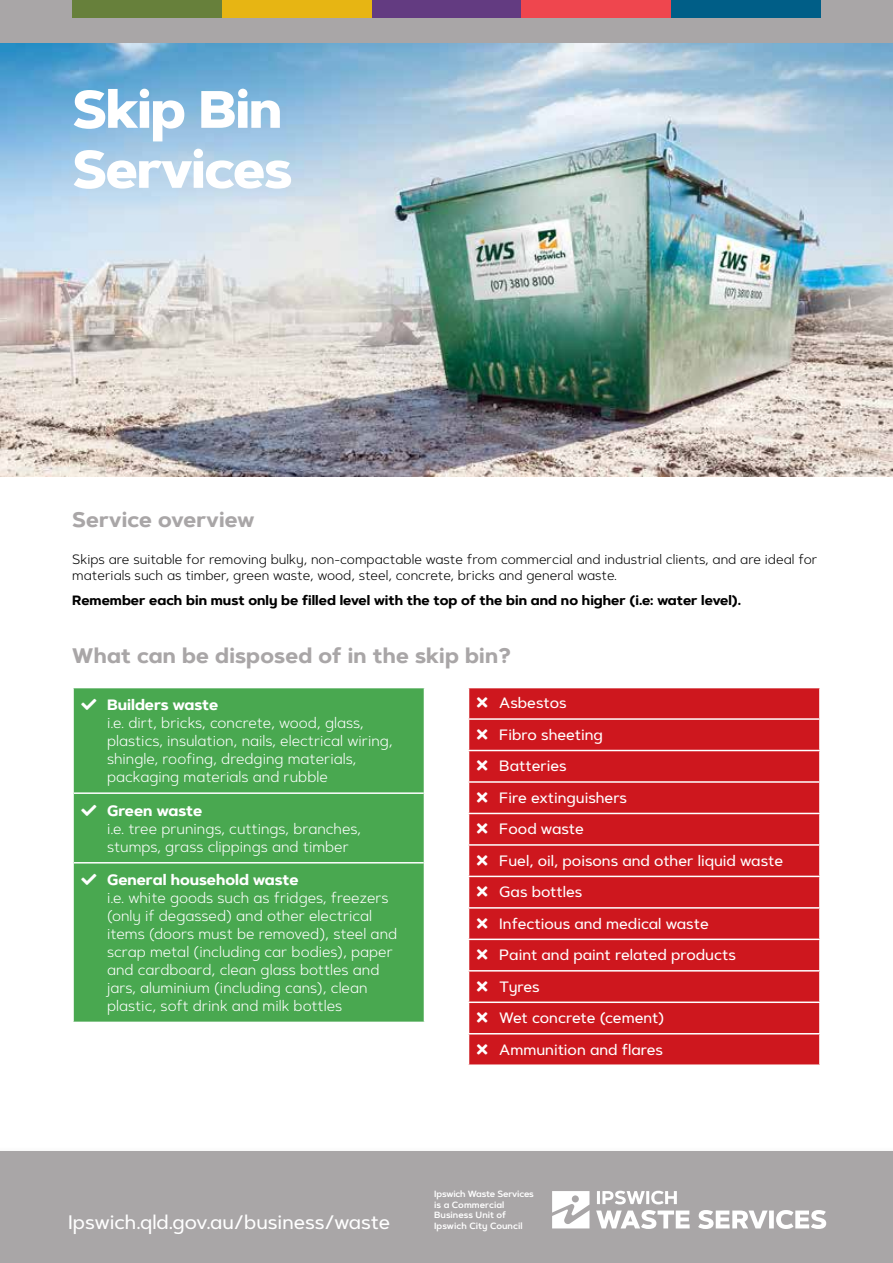
<style>
.page{position:relative;width:893px;height:1263px;background:#fff}
.page>*{position:absolute;margin:0;border:0;box-sizing:border-box;transform-origin:0 0}
.t1{font:800 52.5px/60px "Artegra Sans Alt";letter-spacing:-.02em;color:#fff}
.Subhead{font:700 21px "Artegra Sans Alt";letter-spacing:.01em;color:#a9a6a7}
.Cover_URL{font:500 19.5px "Artegra Sans Alt";color:#fff}
.Body_Copy{font:300 15px/18px "Artegra Sans Alt";color:#fff}
.Body_Copy-2{font:500 15px "Artegra Sans Alt";color:#fff}
.Body_Copy-3{font:300 13.5px/16.2px "Artegra Sans Alt";color:#000}
.Body_Copy-4{font:700 13.5px "Artegra Sans Alt";color:#000}
.Company_info{font:600 9px/10.5px "Artegra Sans Alt";color:#fff}
.s1{font-weight:700}
</style>
<div class="page">
<img style="left:0;top:43px;width:893px;height:434px">
<div style="left:0;top:0;width:893px;height:43px;background:#a9a6a7"></div>
<div style="left:671px;top:0;width:150px;height:17px;background:#005e87"></div>
<div style="left:72px;top:0;width:150px;height:17px;background:#67803b"></div>
<div style="left:372px;top:0;width:149px;height:17px;background:#633b81"></div>
<div style="left:222px;top:0;width:150px;height:17px;background:#e7b513"></div>
<div style="left:521px;top:0;width:150px;height:17px;background:#ef464e"></div>
<div style="left:0;top:1151px;width:893px;height:112px;background:#a9a6a7"></div>
<div style="left:74px;top:688px;width:350px;height:334px;background:#49a850"></div>
<hr style="left:74px;top:792px;width:350px;height:2px;background:#fff">
<hr style="left:74px;top:862px;width:350px;height:1px;background:#fff">
<div style="left:469px;top:688px;width:350px;height:376px;background:#ce171e"></div>
<hr style="left:468px;top:718px;width:353px;height:2px;background:#fff">
<hr style="left:468px;top:750px;width:353px;height:1px;background:#fff">
<hr style="left:468px;top:781px;width:353px;height:2px;background:#fff">
<hr style="left:468px;top:813px;width:353px;height:1px;background:#fff">
<hr style="left:468px;top:844px;width:353px;height:2px;background:#fff">
<hr style="left:468px;top:876px;width:353px;height:1px;background:#fff">
<hr style="left:468px;top:907px;width:353px;height:2px;background:#fff">
<hr style="left:468px;top:938px;width:353px;height:2px;background:#fff">
<hr style="left:468px;top:970px;width:353px;height:1px;background:#fff">
<hr style="left:468px;top:1001px;width:353px;height:2px;background:#fff">
<hr style="left:468px;top:1033px;width:353px;height:1px;background:#fff">
<svg style="left:596px;top:1210px;width:230px;height:19px"></svg>
<svg style="left:597px;top:1191px;width:80px;height:13px"></svg>
<svg style="left:552px;top:1191px;width:37px;height:37px"></svg>
<svg style="left:81px;top:699px;width:16px;height:11px"></svg>
<svg style="left:81px;top:804px;width:16px;height:12px"></svg>
<svg style="left:81px;top:874px;width:16px;height:11px"></svg>
<svg style="left:477px;top:697px;width:10px;height:11px"></svg>
<svg style="left:477px;top:729px;width:10px;height:10px"></svg>
<svg style="left:477px;top:760px;width:10px;height:11px"></svg>
<svg style="left:477px;top:792px;width:10px;height:10px"></svg>
<svg style="left:477px;top:823px;width:10px;height:11px"></svg>
<svg style="left:477px;top:855px;width:10px;height:10px"></svg>
<svg style="left:477px;top:886px;width:10px;height:11px"></svg>
<svg style="left:477px;top:918px;width:10px;height:10px"></svg>
<svg style="left:477px;top:949px;width:10px;height:11px"></svg>
<svg style="left:477px;top:981px;width:10px;height:10px"></svg>
<svg style="left:477px;top:1012px;width:10px;height:11px"></svg>
<svg style="left:477px;top:1044px;width:10px;height:10px"></svg>
<p class="t1" style="left:72px;top:80px;width:221px">Skip Bin<br>Services</p>
<p class="Subhead" style="left:72px;top:504px;width:183px">Service overview</p>
<p class="Body_Copy-3" style="left:72px;top:551px;width:747px">Skips are suitable for removing bulky, non-compactable waste from commercial and industrial clients, and are ideal for materials such as timber, green waste, wood, steel, concrete, bricks and general waste.</p>
<p class="Body_Copy-4" style="left:72px;top:590px;width:670px">Remember each bin must only be filled level with the top of the bin and no higher (i.e: water level).</p>
<p class="Subhead" style="left:72px;top:640px;width:440px">What can be disposed of in the skip bin?</p>
<p class="Body_Copy" style="left:107px;top:696px;width:287px;text-indent:-26px">★ <span class="s1">Builders waste<br></span>i.e. dirt, bricks, concrete, wood, glass, plastics, insulation, nails, electrical wiring, shingle, roofing, dredging materials, packaging materials and rubble</p>
<p class="Body_Copy" style="left:107px;top:801px;width:256px;text-indent:-26px">★ <span class="s1">Green waste<br></span>i.e. tree prunings, cuttings, branches, stumps, grass clippings and timber</p>
<p class="Body_Copy" style="left:107px;top:871px;width:292px;text-indent:-26px">★ <span class="s1">General household waste<br></span>i.e. white goods such as fridges, freezers (only if degassed) and other electrical items (doors must be removed), steel and scrap metal (including car bodies), paper and cardboard, clean glass bottles and jars, aluminium (including cans), clean plastic, soft drink and milk bottles</p>
<p class="Body_Copy-2" style="left:477px;top:693px;width:91px">▼▲ Asbestos</p>
<p class="Body_Copy-2" style="left:477px;top:724px;width:127px">▼▲ Fibro sheeting</p>
<p class="Body_Copy-2" style="left:477px;top:756px;width:91px">▼▲ Batteries</p>
<p class="Body_Copy-2" style="left:477px;top:787px;width:152px">▼▲ Fire extinguishers</p>
<p class="Body_Copy-2" style="left:477px;top:819px;width:108px">▼▲ Food waste</p>
<p class="Body_Copy-2" style="left:477px;top:850px;width:308px">▼▲ Fuel, oil, poisons and other liquid waste</p>
<p class="Body_Copy-2" style="left:477px;top:881px;width:107px">▼▲ Gas bottles</p>
<p class="Body_Copy-2" style="left:477px;top:913px;width:233px">▼▲ Infectious and medical waste</p>
<p class="Body_Copy-2" style="left:477px;top:944px;width:260px">▼▲ Paint and paint related products</p>
<p class="Body_Copy-2" style="left:477px;top:976px;width:64px">▼▲ Tyres</p>
<p class="Body_Copy-2" style="left:477px;top:1007px;width:189px">▼▲ Wet concrete (cement)</p>
<p class="Body_Copy-2" style="left:477px;top:1039px;width:187px">▼▲ Ammunition and flares</p>
<p class="Cover_URL" style="left:68px;top:1208px;width:324px">Ipswich.qld.gov.au/business/waste</p>
<p class="Company_info" style="left:434px;top:1189px;width:101px">Ipswich Waste Services is a Commercial<br>Business Unit of<br>Ipswich City Council</p>
</div>
